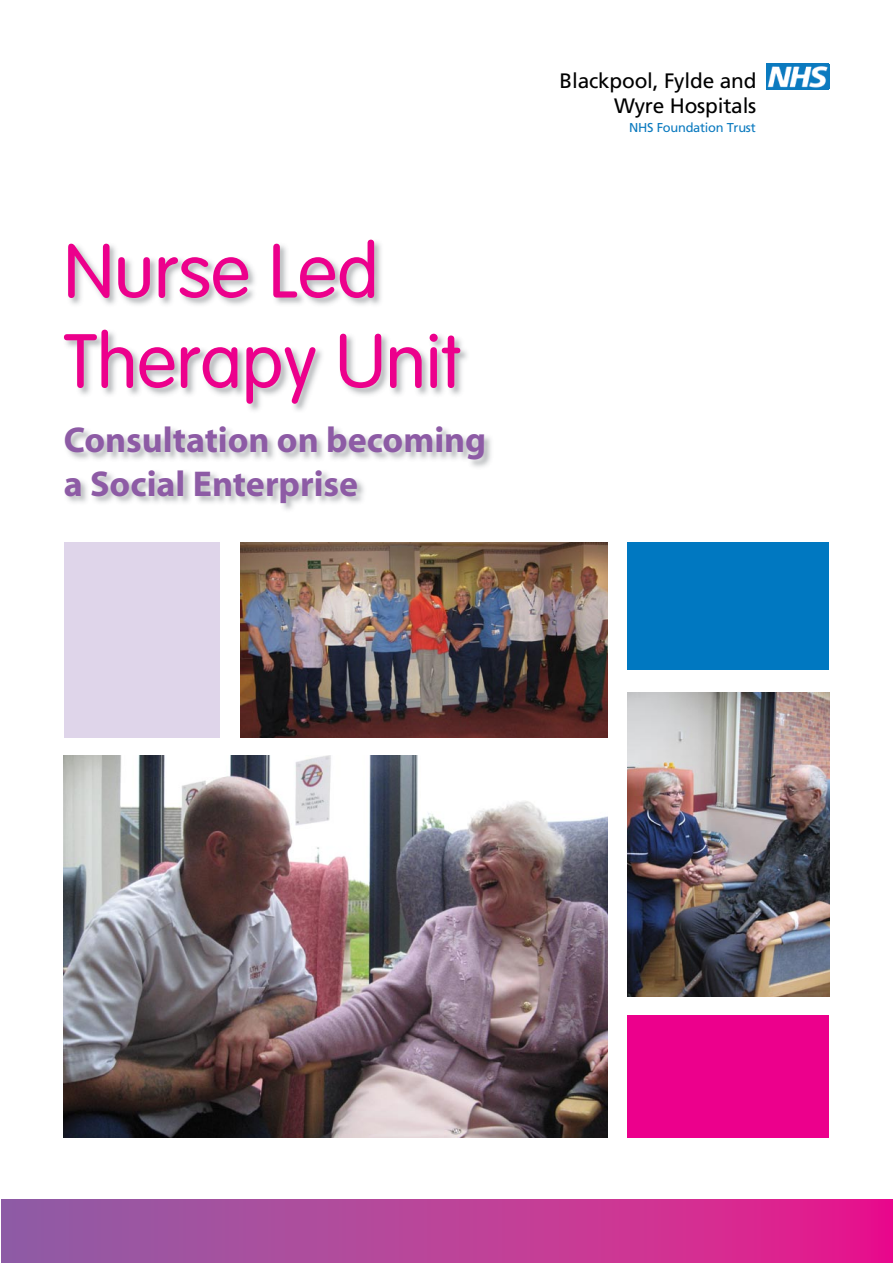
<style>
.page{position:relative;width:893px;height:1263px;background:#fff}
.page>*{position:absolute;margin:0;border:0;box-sizing:border-box;transform-origin:0 0}
.t1{font:300 75px/90px "VAG Rounded";color:#ec008c}
.t2{font:700 36px/43.2px "Myriad";color:#8d5ba5}
.t3{font:20.85px/25px "Frutiger";letter-spacing:-.01em;color:#000;text-align:right}
.t4{font:12.9px "Frutiger";letter-spacing:-.02em;color:#0b7abf}
</style>
<div class="page">
<div style="left:766px;top:64px;width:63px;height:26px;background:#0b7abf"></div>
<img style="left:767px;top:66px;width:61px;height:22px">
<div style="left:64px;top:542px;width:155px;height:195px;background:#dfd5ea"></div>
<img style="left:64px;top:756px;width:544px;height:381px">
<img style="left:240px;top:542px;width:368px;height:195px">
<div style="left:627px;top:1015px;width:202px;height:122px;background:#ec008c"></div>
<img style="left:627px;top:693px;width:202px;height:304px">
<div style="left:1px;top:1199px;width:892px;height:64px;background:linear-gradient(to right,#8e63a5,#e91c8c)"></div>
<img style="left:66px;top:242px;width:425px;height:268px">
<div style="left:627px;top:542px;width:202px;height:128px;background:#0078c1"></div>
<h1 class="t1" style="left:64px;top:226px;width:398px">Nurse Led<br>Therapy Unit</h1>
<p class="t2" style="left:64px;top:420px;width:424px">Consultation on becoming a Social Enterprise</p>
<p class="t3" style="left:560px;top:68px;width:198px">Blackpool, Fylde and<br>Wyre Hospitals</p>
<p class="t4" style="left:629px;top:120px;width:128px">NHS Foundation Trust</p>
</div>
